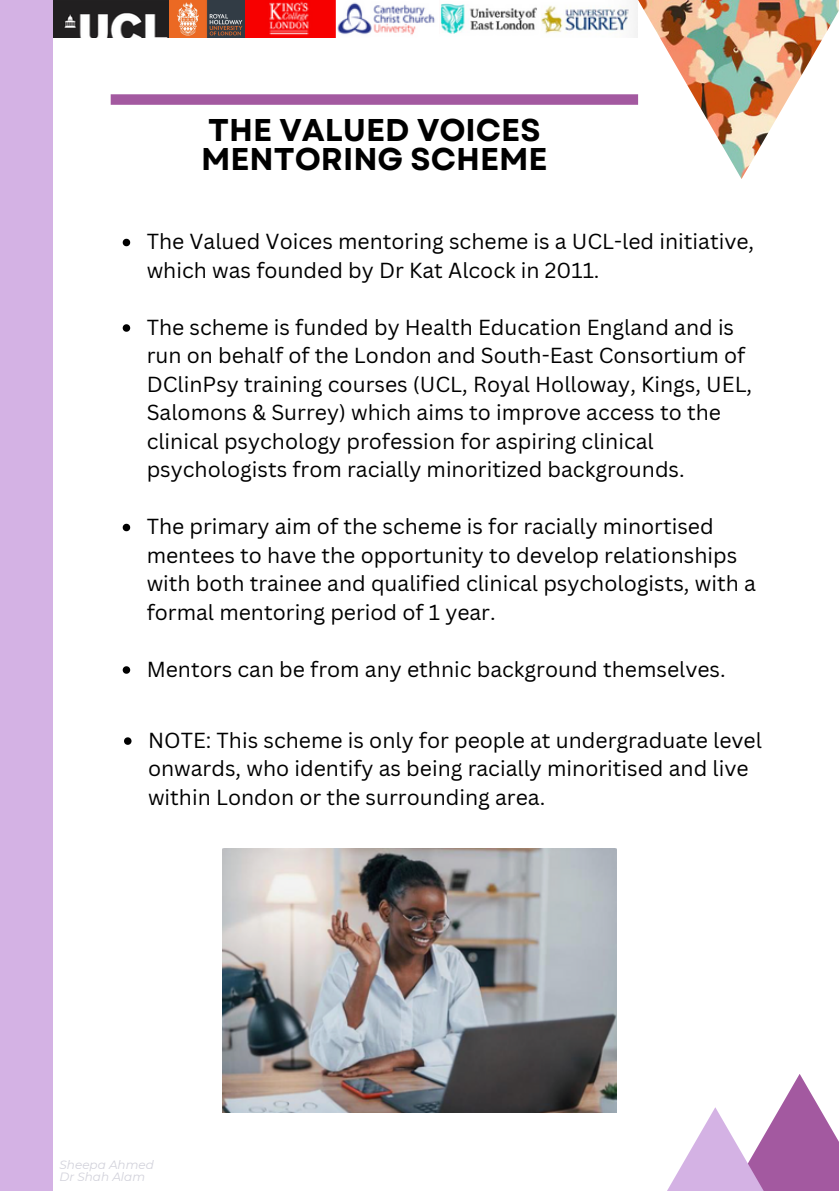
<style>
.page{position:relative;width:839px;height:1191px;background:#fff}
.page>*{position:absolute;margin:0;border:0;box-sizing:border-box;transform-origin:0 0}
.t1{font:700 31.4px/29px "Garet";color:#000}
.t2{font:21.2px/28.4px "Canva Sans";color:#000}
.t3{font:italic 12px "Montserrat";color:#d2d2db}
</style>
<div class="page">
<img style="left:638px;top:0;width:200px;height:179px">
<svg style="left:616px;top:1074px;width:203px;height:33px"></svg>
<svg style="left:616px;top:1107px;width:222px;height:84px"></svg>
<div style="left:111px;top:94px;width:527px;height:11px;background:#a359a0"></div>
<img style="left:52px;top:0;width:585px;height:38px">
<svg style="left:123px;top:239px;width:7px;height:7px"></svg>
<svg style="left:123px;top:324px;width:7px;height:8px"></svg>
<svg style="left:123px;top:524px;width:7px;height:7px"></svg>
<svg style="left:123px;top:666px;width:7px;height:8px"></svg>
<div style="left:0;top:0;width:52px;height:1191px;background:#d4b2e4"></div>
<svg style="left:124px;top:737px;width:7px;height:8px"></svg>
<img style="left:223px;top:849px;width:393px;height:264px">
<p class="t1" style="left:201px;top:116px;width:348px">THE VALUED VOICES<br>MENTORING SCHEME</p>
<p class="t2" style="left:147px;top:227px;width:609px">The Valued Voices mentoring scheme is a UCL-led initiative, which was founded by Dr Kat Alcock in 2011.</p>
<p class="t2" style="left:147px;top:312px;width:607px">The scheme is funded by Health Education England and is run on behalf of the London and South-East Consortium of DClinPsy training courses (UCL, Royal Holloway, Kings, UEL, Salomons &amp; Surrey) which aims to improve access to the clinical psychology profession for aspiring clinical psychologists from racially minoritized backgrounds.</p>
<p class="t2" style="left:147px;top:512px;width:610px">The primary aim of the scheme is for racially minortised mentees to have the opportunity to develop relationships with both trainee and qualified clinical psychologists, with a formal mentoring period of 1 year.</p>
<p class="t2" style="left:147px;top:654px;width:580px">Mentors can be from any ethnic background themselves.</p>
<p class="t2" style="left:148px;top:725px;width:615px">NOTE: This scheme is only for people at undergraduate level onwards, who identify as being racially minoritised and live within London or the surrounding area.</p>
<p class="t3" style="left:60px;top:1158px;width:96px">Sheepa Ahmed</p>
<p class="t3" style="left:60px;top:1170px;width:87px">Dr Shah Alam</p>
</div>
